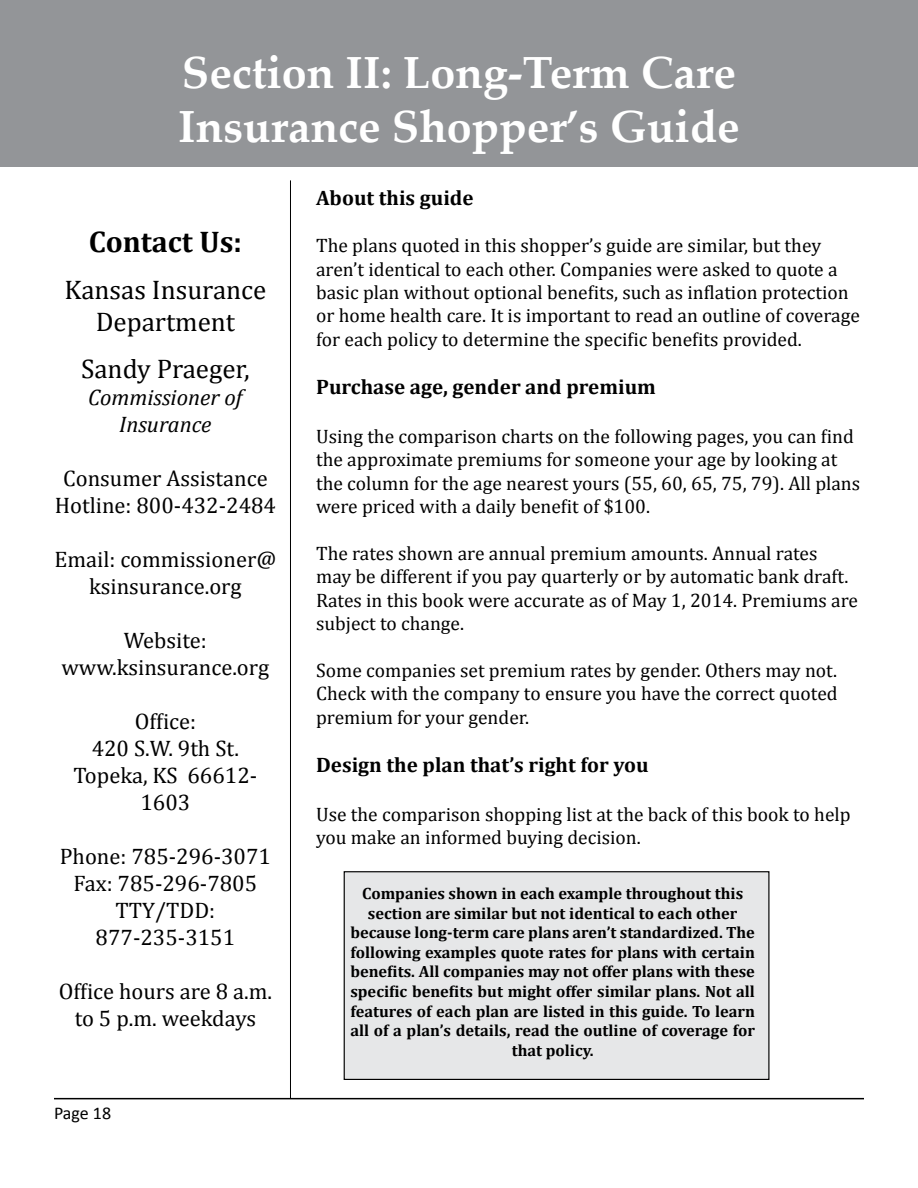
<style>
.page{position:relative;width:918px;height:1188px;background:#fff}
.page>*{position:absolute;margin:0;border:0;box-sizing:border-box;transform-origin:0 0}
.t1{font:700 45px/54px "Palatino Linotype";color:#fff}
.t2{font:700 30px "Cambria";color:#000}
.t3{font:27px/32.4px "Cambria";color:#000;text-align:center}
.t4{font:22.5px/27px "Cambria";color:#000;text-align:center}
.t5{font:italic 22.5px/27px "Cambria";color:#000;text-align:center}
.t6{font:700 21px "Cambria";color:#000}
.t7{font:19.5px/23.4px "Cambria";color:#000}
.t8{font:18px "Calibri";letter-spacing:-.005em;color:#000}
.t9{font:700 16.35px/19.6px "Cambria";color:#000;text-align:center}
</style>
<div class="page">
<hr style="left:290px;top:180px;width:1px;height:918px;background:#000">
<div style="left:0;top:0;width:918px;height:167px;background:#939598"></div>
<div style="left:344px;top:872px;width:425px;height:207px;background:#e6e7e8"></div>
<div style="left:344px;top:871px;width:425px;height:209px;border:1px solid #000"></div>
<hr style="left:54px;top:1098px;width:810px;height:1px;background:#000">
<h1 class="t1" style="left:178px;top:44px;width:563px">Section II: Long-Term Care<br>Insurance Shopper’s Guide</h1>
<p class="t6" style="left:316px;top:183px;width:159px">About this guide</p>
<p class="t7" style="left:316px;top:234px;width:545px">The plans quoted in this shopper’s guide are similar, but they aren’t identical to each other. Companies were asked to quote a basic plan without optional benefits, such as inflation protection or home health care. It is important to read an outline of coverage for each policy to determine the specific benefits provided.</p>
<p class="t6" style="left:316px;top:372px;width:341px">Purchase age, gender and premium</p>
<p class="t7" style="left:316px;top:425px;width:546px">Using the comparison charts on the following pages, you can find the approximate premiums for someone your age by looking at the column for the age nearest yours (55, 60, 65, 75, 79). All plans were priced with a daily benefit of $100.</p>
<p class="t7" style="left:316px;top:542px;width:543px">The rates shown are annual premium amounts. Annual rates<br>may be different if you pay quarterly or by automatic bank draft.<br>Rates in this book were accurate as of May 1, 2014. Premiums are subject to change.</p>
<p class="t7" style="left:316px;top:659px;width:523px;text-align:justify">Some companies set premium rates by gender. Others may not.<br>Check with the company to ensure you have the correct quoted premium for your gender.</p>
<p class="t6" style="left:316px;top:750px;width:334px">Design the plan that’s right for you</p>
<p class="t7" style="left:316px;top:803px;width:536px">Use the comparison shopping list at the back of this book to help you make an informed buying decision.</p>
<p class="t9" style="left:350px;top:883px;width:406px">Companies shown in each example throughout this section are similar but not identical to each other because long-term care plans aren’t standardized. The following examples quote rates for plans with certain benefits. All companies may not offer plans with these specific benefits but might offer similar plans. Not all features of each plan are listed in this guide. To learn all of a plan’s details, read the outline of coverage for that policy.</p>
<h2 class="t2" style="left:89px;top:220px;width:155px">Contact Us:</h2>
<h3 class="t3" style="left:64px;top:273px;width:203px">Kansas Insurance<br>Department</h3>
<h3 class="t3" style="left:81px;top:352px;width:170px">Sandy Praeger,</h3>
<p class="t5" style="left:88px;top:383px;width:156px">Commissioner of<br>Insurance</p>
<p class="t4" style="left:55px;top:464px;width:223px">Consumer Assistance<br>Hotline: 800-432-2484</p>
<p class="t4" style="left:55px;top:545px;width:223px">Email: commissioner@ ksinsurance.org</p>
<p class="t4" style="left:62px;top:626px;width:209px">Website: www.ksinsurance.org</p>
<p class="t4" style="left:73px;top:707px;width:185px">Office:<br>420 S.W. 9th St.<br>Topeka, KS 66612-<br>1603</p>
<p class="t4" style="left:60px;top:842px;width:213px">Phone: 785-296-3071<br>Fax: 785-296-7805<br>TTY/TDD:<br>877-235-3151</p>
<p class="t4" style="left:59px;top:977px;width:215px">Office hours are 8 a.m. to 5 p.m. weekdays</p>
<p class="t8" style="left:54px;top:1102px;width:59px">Page 18</p>
</div>
